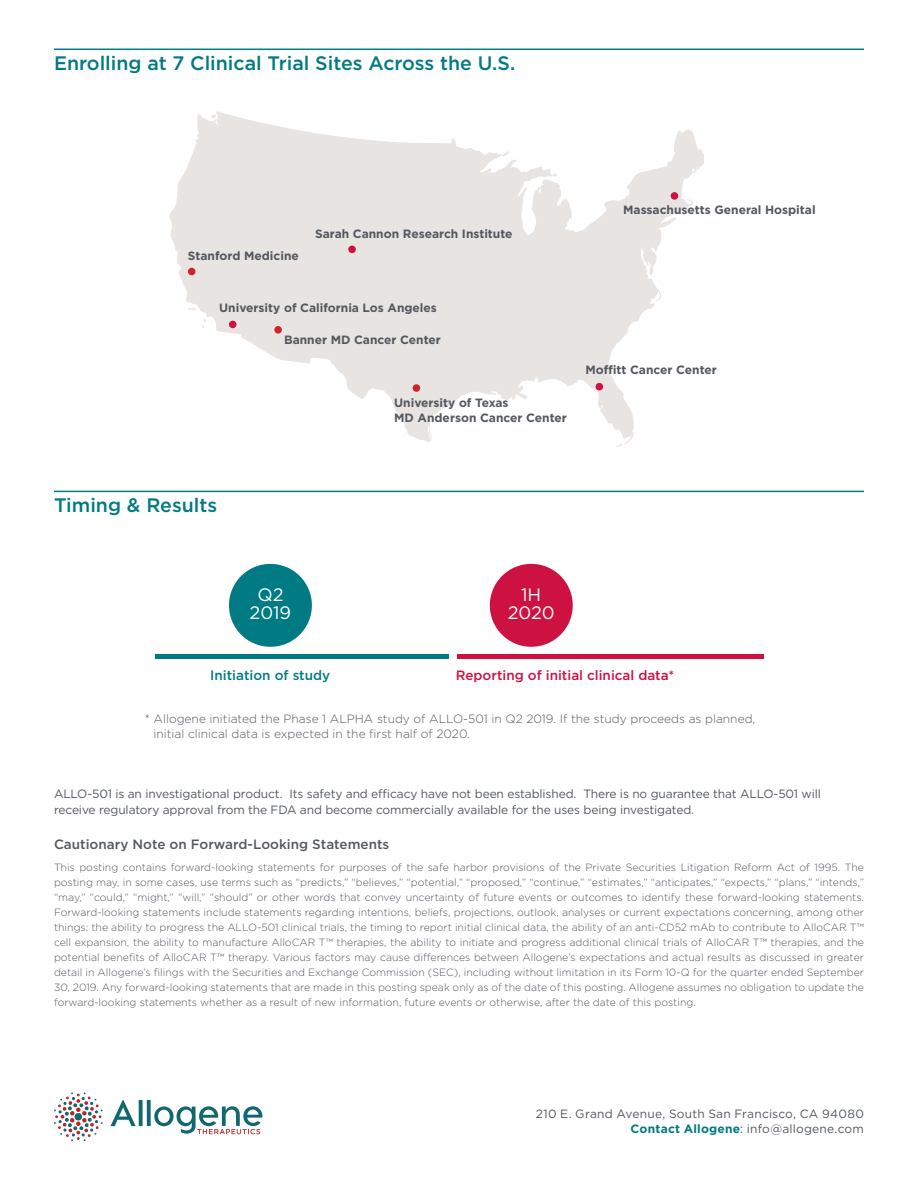
<style>
.page{position:relative;width:918px;height:1188px;background:#fff}
.page>*{position:absolute;margin:0;border:0;box-sizing:border-box;transform-origin:0 0}
.t1{font:500 19.5px "Gotham";color:#007a83}
.t2{font:18px/18px "Gotham";color:#fff;text-align:center}
.t3{font:500 13.5px "Gotham";color:#535860}
.t4{font:500 13.5px "Gotham";color:#cd1141}
.t5{font:500 13.5px "Gotham";color:#007a83}
.t6{font:12px/16.5px "Gotham";letter-spacing:-.01em;color:#535860}
.t7{font:700 12px/15px "Gotham";color:#535860}
.t8{font:300 12px/15px "Gotham";color:#535860}
.t9{font:12px/15px "Gotham";letter-spacing:.02em;color:#535860;text-align:right}
.t10{font:300 10.5px/15px "Gotham";color:#535860;text-align:justify}
.s1{font-weight:700;color:#007a83}
</style>
<div class="page">
<hr style="left:54px;top:49px;width:810px;height:1px;background:#007a83">
<hr style="left:54px;top:491px;width:810px;height:1px;background:#007a83">
<hr style="left:155px;top:654px;width:294px;height:4px;background:#007a83">
<div style="left:490px;top:564px;width:83px;height:83px;background:#cd1141;border-radius:50%"></div>
<div style="left:229px;top:564px;width:83px;height:83px;background:#007a83;border-radius:50%"></div>
<svg style="left:111px;top:1100px;width:25px;height:26px"></svg>
<svg style="left:139px;top:1100px;width:4px;height:26px"></svg>
<svg style="left:147px;top:1100px;width:4px;height:26px"></svg>
<svg style="left:154px;top:1106px;width:108px;height:28px"></svg>
<svg style="left:54px;top:1092px;width:49px;height:49px"></svg>
<svg style="left:169px;top:111px;width:534px;height:333px;fill:#e8e4e1"></svg>
<svg style="left:211px;top:115px;width:5px;height:4px"></svg>
<svg style="left:502px;top:151px;width:8px;height:6px"></svg>
<svg style="left:686px;top:208px;width:9px;height:3px"></svg>
<svg style="left:188px;top:307px;width:8px;height:3px"></svg>
<svg style="left:202px;top:319px;width:5px;height:9px"></svg>
<div style="left:229px;top:321px;width:8px;height:7px;background:#cd1141;border-radius:50%"></div>
<div style="left:274px;top:326px;width:8px;height:8px;background:#d1232a;border-radius:50%"></div>
<div style="left:188px;top:268px;width:7px;height:7px;background:#d1232a;border-radius:50%"></div>
<div style="left:671px;top:192px;width:7px;height:8px;background:#cd1141;border-radius:50%"></div>
<div style="left:348px;top:246px;width:8px;height:7px;background:#cd1141;border-radius:50%"></div>
<div style="left:596px;top:383px;width:7px;height:7px;background:#cd1141;border-radius:50%"></div>
<div style="left:413px;top:384px;width:7px;height:8px;background:#d1232a;border-radius:50%"></div>
<hr style="left:457px;top:654px;width:306px;height:4px;background:#cd1141">
<h1 class="t1" style="left:54px;top:52px;width:463px">Enrolling at 7 Clinical Trial Sites Across the U.S.</h1>
<p class="t7" style="left:188px;top:248px;width:113px">Stanford Medicine</p>
<p class="t7" style="left:315px;top:226px;width:199px">Sarah Cannon Research Institute</p>
<p class="t7" style="left:219px;top:300px;width:219px">University of California Los Angeles</p>
<p class="t7" style="left:284px;top:333px;width:158px">Banner MD Cancer Center</p>
<p class="t7" style="left:394px;top:395px;width:174px">University of Texas<br>MD Anderson Cancer Center</p>
<p class="t7" style="left:623px;top:202px;width:194px">Massachusetts General Hospital</p>
<p class="t7" style="left:585px;top:362px;width:133px">Moffitt Cancer Center</p>
<h1 class="t1" style="left:54px;top:494px;width:165px">Timing &amp; Results</h1>
<h2 class="t2" style="left:250px;top:586px;width:43px">Q2<br>2019</h2>
<h2 class="t2" style="left:508px;top:586px;width:49px">1H<br>2020</h2>
<p class="t5" style="left:210px;top:668px;width:122px">Initiation of study</p>
<p class="t4" style="left:456px;top:668px;width:220px">Reporting of initial clinical data*</p>
<p class="t8" style="left:153px;top:711px;width:603px;text-indent:-9px">* Allogene initiated the Phase 1 ALPHA study of ALLO-501 in Q2 2019. If the study proceeds as planned, initial clinical data is expected in the first half of 2020.</p>
<p class="t6" style="left:54px;top:785px;width:769px">ALLO-501 is an investigational product. Its safety and efficacy have not been established. There is no guarantee that ALLO-501 will receive regulatory approval from the FDA and become commercially available for the uses being investigated.</p>
<p class="t3" style="left:54px;top:837px;width:337px">Cautionary Note on Forward-Looking Statements</p>
<p class="t10" style="left:54px;top:859px;width:812px">This posting contains forward-looking statements for purposes of the safe harbor provisions of the Private Securities Litigation Reform Act of 1995. The posting may, in some cases, use terms such as “predicts,” “believes,” “potential,” “proposed,” “continue,” “estimates,” “anticipates,” “expects,” “plans,” “intends,” “may,” “could,” “might,” “will,” “should” or other words that convey uncertainty of future events or outcomes to identify these forward-looking statements.<br>Forward-looking statements include statements regarding intentions, beliefs, projections, outlook, analyses or current expectations concerning, among other things: the ability to progress the ALLO-501 clinical trials, the timing to report initial clinical data, the ability of an anti-CD52 mAb to contribute to AlloCAR T™ cell expansion, the ability to manufacture AlloCAR T™ therapies, the ability to initiate and progress additional clinical trials of AlloCAR T™ therapies, and the potential benefits of AlloCAR T™ therapy. Various factors may cause differences between Allogene’s expectations and actual results as discussed in greater detail in Allogene’s filings with the Securities and Exchange Commission (SEC), including without limitation in its Form 10-Q for the quarter ended September 30, 2019. Any forward-looking statements that are made in this posting speak only as of the date of this posting. Allogene assumes no obligation to update the forward-looking statements whether as a result of new information, future events or otherwise, after the date of this posting.</p>
<p class="t9" style="left:536px;top:1106px;width:330px">210 E. Grand Avenue, South San Francisco, CA 94080<br><span class="s1">Contact Allogene</span>: info@allogene.com</p>
</div>
